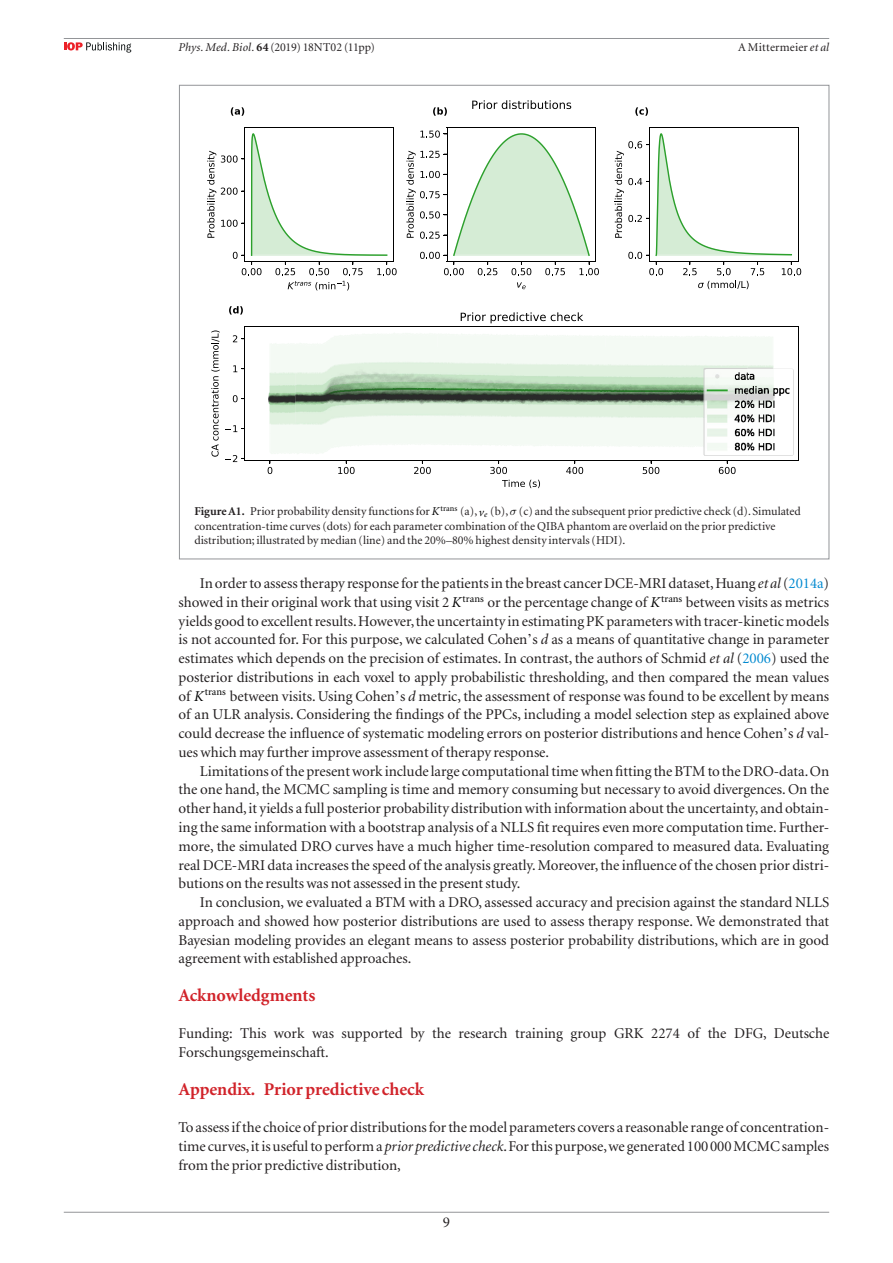
<style>
.page{position:relative;width:893px;height:1263px;background:#fff}
.page>*{position:absolute;margin:0;border:0;box-sizing:border-box;transform-origin:0 0}
.t1{font:700 18px "Minion LT";letter-spacing:-.005em;color:#d1232a}
.t2{font:15px/18.8px "Minion LT";letter-spacing:-.005em;color:#231f20;text-align:justify}
.t3{font:12px/14.2px "Minion LT";color:#231f20}
.s1{font-style:italic}
.s2{font-weight:700}
.s3{font-style:italic;color:#000}
.s4{font-family:"CMMI10";color:#000}
.s5{font-family:"STIX General"}
.s6{color:#0089d0}
</style>
<div class="page">
<hr style="left:64px;top:1212px;width:765px;height:1px;background:#939598">
<hr style="left:64px;top:38px;width:765px;height:1px;background:#939598">
<svg style="left:64px;top:42px;width:67px;height:11px"></svg>
<svg style="left:288px;top:281px;width:61px;height:9px"></svg>
<svg style="left:207px;top:133px;width:190px;height:142px"></svg>
<hr style="left:244px;top:127px;width:1px;height:135px;background:#000">
<hr style="left:393px;top:127px;width:1px;height:135px;background:#000">
<hr style="left:244px;top:261px;width:150px;height:1px;background:#000">
<hr style="left:244px;top:127px;width:150px;height:1px;background:#000">
<svg style="left:231px;top:107px;width:13px;height:9px"></svg>
<svg style="left:517px;top:282px;width:9px;height:7px"></svg>
<svg style="left:406px;top:130px;width:193px;height:145px"></svg>
<hr style="left:447px;top:127px;width:1px;height:135px;background:#000">
<hr style="left:595px;top:127px;width:1px;height:135px;background:#000">
<hr style="left:447px;top:261px;width:149px;height:1px;background:#000">
<hr style="left:447px;top:127px;width:149px;height:1px;background:#000">
<svg style="left:433px;top:107px;width:14px;height:9px"></svg>
<svg style="left:472px;top:100px;width:99px;height:9px"></svg>
<svg style="left:698px;top:281px;width:51px;height:8px"></svg>
<svg style="left:615px;top:133px;width:186px;height:142px"></svg>
<hr style="left:649px;top:127px;width:1px;height:135px;background:#000">
<hr style="left:798px;top:127px;width:1px;height:135px;background:#000">
<hr style="left:649px;top:261px;width:149px;height:1px;background:#000">
<hr style="left:649px;top:127px;width:149px;height:1px;background:#000">
<svg style="left:635px;top:107px;width:13px;height:9px"></svg>
<svg style="left:268px;top:461px;width:4px;height:13px"></svg>
<svg style="left:338px;top:461px;width:17px;height:13px"></svg>
<svg style="left:414px;top:461px;width:17px;height:13px"></svg>
<svg style="left:490px;top:461px;width:17px;height:13px"></svg>
<svg style="left:566px;top:461px;width:17px;height:13px"></svg>
<svg style="left:643px;top:461px;width:16px;height:13px"></svg>
<svg style="left:719px;top:461px;width:17px;height:13px"></svg>
<svg style="left:502px;top:480px;width:38px;height:8px"></svg>
<svg style="left:211px;top:330px;width:33px;height:132px"></svg>
<hr style="left:244px;top:326px;width:1px;height:134px;background:#000">
<hr style="left:798px;top:326px;width:1px;height:134px;background:#000">
<hr style="left:244px;top:460px;width:554px;height:1px;background:#000">
<hr style="left:244px;top:326px;width:554px;height:1px;background:#000">
<svg style="left:229px;top:306px;width:14px;height:9px"></svg>
<svg style="left:461px;top:312px;width:122px;height:11px"></svg>
<svg style="left:270px;top:333px;width:503px;height:121px"></svg>
<img style="left:295px;top:362px;width:112px;height:62px">
<img style="left:268px;top:373px;width:27px;height:51px">
<img style="left:748px;top:365px;width:46px;height:91px">
<p class="t3" style="left:179px;top:40px;width:198px"><span class="s1">Phys. Med. Biol.</span> <span class="s2">64</span> (2019) 18NT02 (11pp)</p>
<p class="t3" style="left:738px;top:40px;width:93px">A Mittermeier <span class="s1">et al</span></p>
<p class="t3" style="left:194px;top:505px;width:608px"><span class="s2">Figure A1.</span> Prior probability density functions for <span class="s3">K</span><sup>trans</sup> (a), <span class="s3">v</span><sub>e</sub> (b), <span class="s4">σ</span> (c) and the subsequent prior predictive check (d). Simulated concentration-time curves (dots) for each parameter combination of the QIBA phantom are overlaid on the prior predictive distribution; illustrated by median (line) and the 20%<span class="s5">–</span>80% highest density intervals (HDI).</p>
<p class="t2" style="left:179px;top:575px;width:652px;text-indent:21px">In order to assess therapy response for the patients in the breast cancer DCE-MRI dataset, Huang <span class="s1">et al</span> (<span class="s6">2014a</span>) showed in their original work that using visit 2 <span class="s3">K</span><sup>trans</sup> or the percentage change of <span class="s3">K</span><sup>trans</sup> between visits as metrics yields good to excellent results. However, the uncertainty in estimating PK parameters with tracer-kinetic models is not accounted for. For this purpose, we calculated Cohen<span class="s5">’</span>s <span class="s1">d</span> as a means of quantitative change in parameter estimates which depends on the precision of estimates. In contrast, the authors of Schmid <span class="s1">et al</span> (<span class="s6">2006</span>) used the posterior distributions in each voxel to apply probabilistic thresholding, and then compared the mean values of <span class="s3">K</span><sup>trans</sup> between visits. Using Cohen<span class="s5">’</span>s <span class="s1">d</span> metric, the assessment of response was found to be excellent by means of an ULR analysis. Considering the findings of the PPCs, including a model selection step as explained above could decrease the influence of systematic modeling errors on posterior distributions and hence Cohen<span class="s5">’</span>s <span class="s1">d</span> val&shy;ues which may further improve assessment of therapy response.</p>
<p class="t2" style="left:179px;top:762px;width:652px;text-indent:21px">Limitations of the present work include large computational time when fitting the BTM to the DRO-data. On the one hand, the MCMC sampling is time and memory consuming but necessary to avoid divergences. On the other hand, it yields a full posterior probability distribution with information about the uncertainty, and obtain&shy;ing the same information with a bootstrap analysis of a NLLS fit requires even more computation time. Further&shy;more, the simulated DRO curves have a much higher time-resolution compared to measured data. Evaluating real DCE-MRI data increases the speed of the analysis greatly. Moreover, the influence of the chosen prior distri&shy;butions on the results was not assessed in the present study.</p>
<p class="t2" style="left:179px;top:893px;width:652px;text-indent:21px">In conclusion, we evaluated a BTM with a DRO, assessed accuracy and precision against the standard NLLS approach and showed how posterior distributions are used to assess therapy response. We demonstrated that Bayesian modeling provides an elegant means to assess posterior probability distributions, which are in good agreement with established approaches.</p>
<p class="t1" style="left:179px;top:986px;width:138px">Acknowledgments</p>
<p class="t2" style="left:179px;top:1025px;width:652px">Funding: This work was supported by the research training group GRK 2274 of the DFG, Deutsche<br>Forschungsgemeinschaft.</p>
<p class="t1" style="left:179px;top:1079px;width:247px">Appendix. Prior predictive check</p>
<p class="t2" style="left:179px;top:1118px;width:652px">To assess if the choice of prior distributions for the model parameters covers a reasonable range of concentration&shy;time curves, it is useful to perform a <span class="s1">prior predictive check</span>. For this purpose, we generated 100000 MCMC samples from the prior predictive distribution,</p>
<p class="t2" style="left:443px;top:1214px;width:9px">9</p>
</div>
